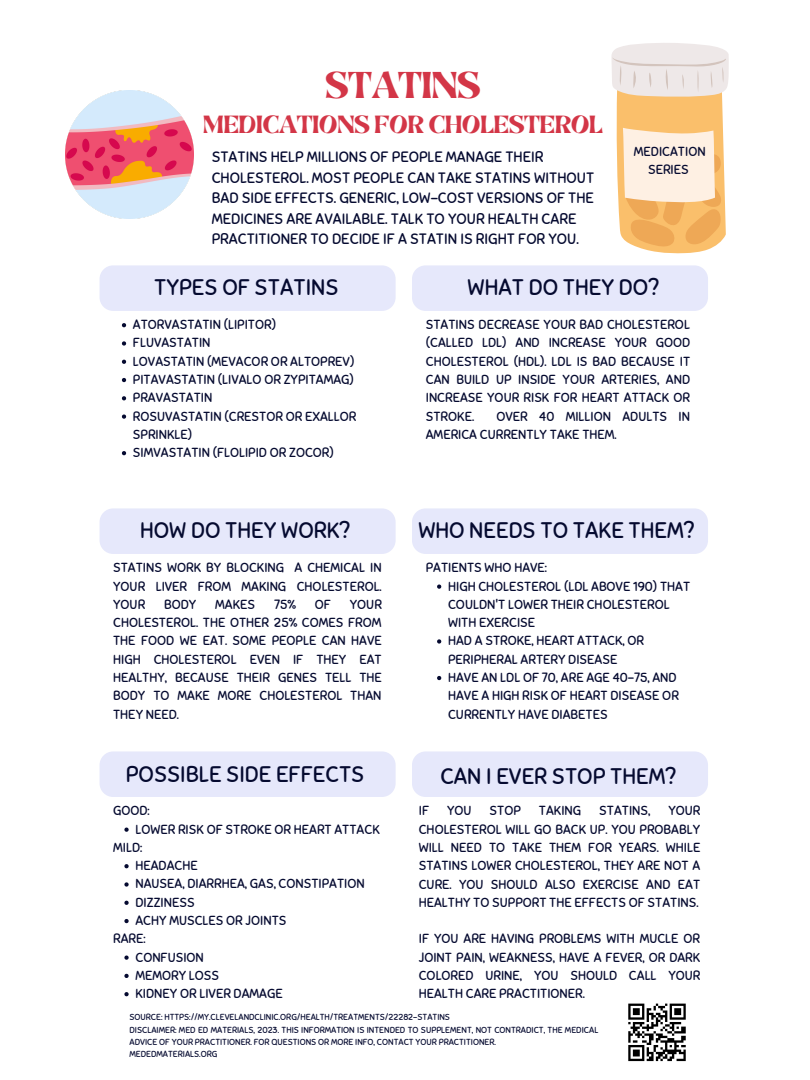
<style>
.page{position:relative;width:810px;height:1080px;background:#fff}
.page>*{position:absolute;margin:0;border:0;box-sizing:border-box;transform-origin:0 0}
.t1{font:30px "Brasika Display";color:#d33647}
.t2{font:22.5px "Sniglet";color:#050a30}
.t3{font:20px "Brasika Display";color:#d33647}
.t4{font:15px/20.6px "Sniglet";color:#050a30}
.t5{font:13.12px/18.2px "Sniglet";color:#050a30;text-align:justify}
.t6{font:8.75px/12.2px "Sniglet";color:#050a30}
</style>
<div class="page">
<div style="left:100px;top:265px;width:296px;height:46px;background:#e6e8fb;border-radius:14px"></div>
<div style="left:100px;top:508px;width:296px;height:46px;background:#e6e8fb;border-radius:14px"></div>
<div style="left:100px;top:751px;width:296px;height:46px;background:#e6e8fb;border-radius:14px"></div>
<div style="left:412px;top:265px;width:296px;height:46px;background:#e6e8fb;border-radius:14px"></div>
<div style="left:412px;top:508px;width:296px;height:46px;background:#e6e8fb;border-radius:14px"></div>
<div style="left:412px;top:751px;width:296px;height:46px;background:#e6e8fb;border-radius:14px"></div>
<svg style="left:611px;top:43px;width:118px;height:211px;background:#f7d8b3"></svg>
<svg style="left:628px;top:1004px;width:58px;height:57px"></svg>
<img style="left:65px;top:90px;width:128px;height:128px">
<svg style="left:122px;top:323px;width:4px;height:4px"></svg>
<svg style="left:122px;top:341px;width:4px;height:5px"></svg>
<svg style="left:122px;top:360px;width:4px;height:4px"></svg>
<svg style="left:122px;top:378px;width:4px;height:4px"></svg>
<svg style="left:122px;top:396px;width:4px;height:4px"></svg>
<svg style="left:122px;top:414px;width:4px;height:5px"></svg>
<svg style="left:122px;top:451px;width:4px;height:4px"></svg>
<svg style="left:437px;top:585px;width:4px;height:4px"></svg>
<svg style="left:437px;top:639px;width:4px;height:5px"></svg>
<svg style="left:437px;top:676px;width:4px;height:4px"></svg>
<svg style="left:124px;top:828px;width:5px;height:4px"></svg>
<svg style="left:124px;top:864px;width:5px;height:4px"></svg>
<svg style="left:124px;top:882px;width:5px;height:5px"></svg>
<svg style="left:124px;top:901px;width:5px;height:4px"></svg>
<svg style="left:124px;top:919px;width:5px;height:4px"></svg>
<svg style="left:124px;top:956px;width:5px;height:4px"></svg>
<svg style="left:124px;top:974px;width:5px;height:4px"></svg>
<svg style="left:124px;top:992px;width:5px;height:4px"></svg>
<p class="t1" style="left:326px;top:62px;width:156px">STATINS</p>
<p class="t3" style="left:203px;top:109px;width:401px">MEDICATIONS FOR CHOLESTEROL</p>
<p class="t4" style="left:212px;top:147px;width:384px">STATINS HELP MILLIONS OF PEOPLE MANAGE THEIR CHOLESTEROL. MOST PEOPLE CAN TAKE STATINS WITHOUT BAD SIDE EFFECTS. GENERIC, LOW-COST VERSIONS OF THE MEDICINES ARE AVAILABLE. TALK TO YOUR HEALTH CARE PRACTITIONER TO DECIDE IF A STATIN IS RIGHT FOR YOU.</p>
<p class="t5" style="left:634px;top:143px;width:73px">MEDICATION</p>
<p class="t5" style="left:648px;top:161px;width:42px">SERIES</p>
<p class="t2" style="left:154px;top:274px;width:186px">TYPES OF STATINS</p>
<p class="t5" style="left:133px;top:316px;width:145px">ATORVASTATIN (LIPITOR)</p>
<p class="t5" style="left:133px;top:334px;width:79px">FLUVASTATIN</p>
<p class="t5" style="left:133px;top:352px;width:223px">LOVASTATIN (MEVACOR OR ALTOPREV)</p>
<p class="t5" style="left:133px;top:371px;width:222px">PITAVASTATIN (LIVALO OR ZYPITAMAG)</p>
<p class="t5" style="left:133px;top:389px;width:81px">PRAVASTATIN</p>
<p class="t5" style="left:133px;top:407px;width:225px">ROSUVASTATIN (CRESTOR OR EXALLOR<br>SPRINKLE)</p>
<p class="t5" style="left:133px;top:444px;width:202px">SIMVASTATIN (FLOLIPID OR ZOCOR)</p>
<p class="t2" style="left:468px;top:274px;width:193px">WHAT DO THEY DO?</p>
<p class="t5" style="left:426px;top:316px;width:266px">STATINS DECREASE YOUR BAD CHOLESTEROL (CALLED LDL) AND INCREASE YOUR GOOD CHOLESTEROL (HDL). LDL IS BAD BECAUSE IT CAN BUILD UP INSIDE YOUR ARTERIES, AND INCREASE YOUR RISK FOR HEART ATTACK OR STROKE.</p>
<p class="t5" style="left:426px;top:407px;width:266px;text-indent:71px">OVER 40 MILLION ADULTS IN<br>AMERICA CURRENTLY TAKE THEM.</p>
<p class="t2" style="left:140px;top:517px;width:211px">HOW DO THEY WORK?</p>
<p class="t2" style="left:418px;top:517px;width:277px">WHO NEEDS TO TAKE THEM?</p>
<p class="t5" style="left:113px;top:559px;width:270px">STATINS WORK BY BLOCKING A CHEMICAL IN YOUR LIVER FROM MAKING CHOLESTEROL.<br>YOUR</p>
<p class="t5" style="left:164px;top:595px;width:34px">BODY</p>
<p class="t5" style="left:215px;top:595px;width:41px">MAKES</p>
<p class="t5" style="left:274px;top:595px;width:23px">75%</p>
<p class="t5" style="left:315px;top:595px;width:18px">OF</p>
<p class="t5" style="left:113px;top:595px;width:270px;text-indent:237px">YOUR CHOLESTEROL. THE OTHER 25% COMES FROM THE FOOD WE EAT. SOME PEOPLE CAN HAVE HIGH CHOLESTEROL EVEN IF THEY EAT HEALTHY, BECAUSE THEIR GENES TELL THE BODY TO MAKE MORE CHOLESTEROL THAN THEY NEED.</p>
<p class="t2" style="left:126px;top:760px;width:240px">POSSIBLE SIDE EFFECTS</p>
<p class="t5" style="left:113px;top:802px;width:38px">GOOD:</p>
<p class="t5" style="left:113px;top:838px;width:31px">MILD:</p>
<p class="t5" style="left:135px;top:820px;width:246px">LOWER RISK OF STROKE OR HEART ATTACK</p>
<p class="t5" style="left:135px;top:857px;width:64px">HEADACHE</p>
<p class="t5" style="left:135px;top:875px;width:231px">NAUSEA, DIARRHEA, GAS, CONSTIPATION</p>
<p class="t5" style="left:135px;top:893px;width:61px">DIZZINESS</p>
<p class="t5" style="left:135px;top:912px;width:153px">ACHY MUSCLES OR JOINTS</p>
<p class="t5" style="left:135px;top:948px;width:70px">CONFUSION</p>
<p class="t5" style="left:135px;top:966px;width:85px">MEMORY LOSS</p>
<p class="t5" style="left:135px;top:985px;width:149px">KIDNEY OR LIVER DAMAGE</p>
<p class="t5" style="left:113px;top:930px;width:34px">RARE:</p>
<p class="t5" style="left:426px;top:559px;width:123px">PATIENTS WHO HAVE:</p>
<p class="t5" style="left:448px;top:577px;width:244px;text-align:left">HIGH CHOLESTEROL (LDL ABOVE 190) THAT<br>COULDN'T LOWER THEIR CHOLESTEROL<br>WITH EXERCISE</p>
<p class="t5" style="left:448px;top:632px;width:197px">HAD A STROKE, HEART ATTACK, OR<br>PERIPHERAL ARTERY DISEASE</p>
<p class="t5" style="left:448px;top:669px;width:232px;text-align:left">HAVE AN LDL OF 70, ARE AGE 40-75, AND<br>HAVE A HIGH RISK OF HEART DISEASE OR<br>CURRENTLY HAVE DIABETES</p>
<p class="t2" style="left:440px;top:762px;width:237px">CAN I EVER STOP THEM?</p>
<p class="t5" style="left:419px;top:802px;width:12px">IF</p>
<p class="t5" style="left:447px;top:802px;width:26px">YOU</p>
<p class="t5" style="left:490px;top:802px;width:33px">STOP</p>
<p class="t5" style="left:539px;top:802px;width:44px">TAKING</p>
<p class="t5" style="left:599px;top:802px;width:53px">STATINS,</p>
<p class="t5" style="left:419px;top:802px;width:283px;text-indent:250px">YOUR CHOLESTEROL WILL GO BACK UP. YOU PROBABLY WILL NEED TO TAKE THEM FOR YEARS. WHILE STATINS LOWER CHOLESTEROL, THEY ARE NOT A CURE. YOU SHOULD ALSO EXERCISE AND EAT HEALTHY TO SUPPORT THE EFFECTS OF STATINS.</p>
<p class="t5" style="left:419px;top:930px;width:283px">IF YOU ARE HAVING PROBLEMS WITH MUCLE OR JOINT PAIN, WEAKNESS, HAVE A FEVER, OR DARK COLORED URINE, YOU SHOULD CALL YOUR HEALTH CARE PRACTITIONER.</p>
<p class="t6" style="left:129px;top:1011px;width:322px">SOURCE: HTTPS://MY.CLEVELANDCLINIC.ORG/HEALTH/TREATMENTS/22282-STATINS</p>
<p class="t6" style="left:129px;top:1024px;width:470px">DISCLAIMER: MED ED MATERIALS, 2023. THIS INFORMATION IS INTENDED TO SUPPLEMENT, NOT CONTRADICT, THE MEDICAL<br>ADVICE OF YOUR PRACTITIONER. FOR QUESTIONS OR MORE INFO, CONTACT YOUR PRACTITIONER.</p>
<p class="t6" style="left:129px;top:1048px;width:89px">MEDEDMATERIALS.ORG</p>
</div>
